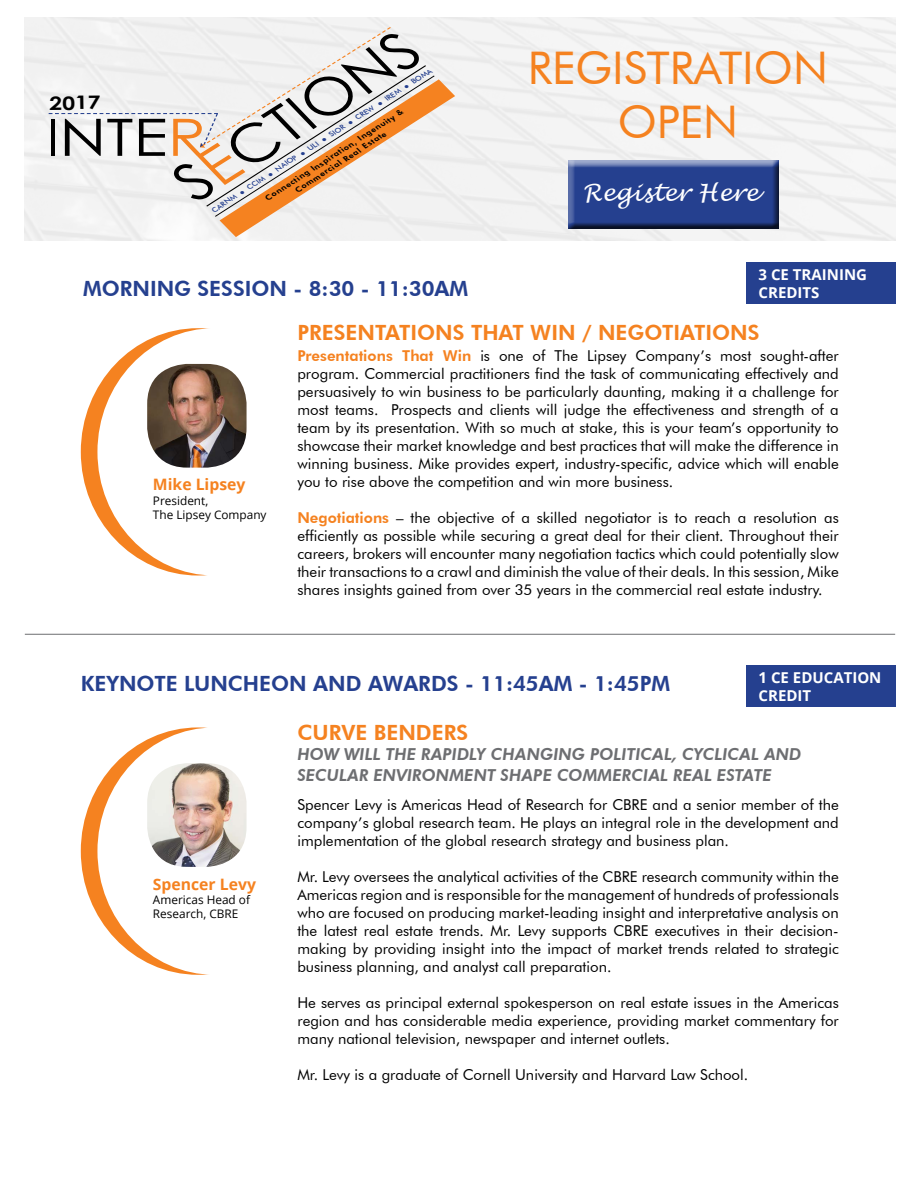
<style>
.page{position:relative;width:918px;height:1188px;background:#fff}
.page>*{position:absolute;margin:0;border:0;box-sizing:border-box;transform-origin:0 0}
.t1{font:italic 55.2px "Century Gothic";color:#000;scale:1.07 1}
.t2{font:51.6px "Century Gothic";color:#000;scale:1.23 1}
.t3{font:45px/54px "Futura BT";color:#f58220;text-align:center}
.t4{font:italic 23.55px "Lucida Handwriting";color:#fff}
.t5{font:800 21px "Futura BT";color:#25408f}
.t6{font:800 21px "Futura BT";color:#f58220}
.t7{font:700 18.6px "Century Gothic";color:#000;scale:1.23 1}
.t8{font:italic 800 16.5px/21px "Futura BT";color:#6d6e71}
.t9{font:700 15.75px "Open Sans";color:#f58220}
.t10{font:15px/18px "Futura BT";color:#000;text-align:justify}
.t11{font:700 15px/18px "Open Sans";color:#fff}
.t12{font:11.85px/14.1px "Open Sans";color:#000}
.t13{font:italic 800 7.8px/9.3px "Futura BT";color:#000;text-align:center;scale:1.07 1}
.t14{font:italic 500 7.2px "Futura BT";color:#25408f;scale:1.07 1}
.s1{color:#f58220}
.s2{font-weight:800;color:#f58220}
</style>
<div class="page">
<div style="left:81px;top:328px;width:234px;height:248px;background:#f58220;border-radius:50%"></div>
<div style="left:97px;top:328px;width:235px;height:248px;background:#fff;border-radius:50%"></div>
<img style="left:147px;top:364px;width:100px;height:104px">
<div style="left:81px;top:727px;width:234px;height:248px;background:#f58220;border-radius:50%"></div>
<div style="left:97px;top:727px;width:235px;height:248px;background:#fff;border-radius:50%"></div>
<img style="left:147px;top:763px;width:100px;height:104px">
<hr style="left:25px;top:634px;width:870px;height:1px;background:#6d6e71">
<div style="left:561px;top:153px;width:224px;height:80px;background:#f4f4f4"></div>
<div style="left:562px;top:156px;width:224px;height:80px;background:#000;opacity:.75"></div>
<div style="left:746px;top:262px;width:149px;height:42px;background:#25408f"></div>
<div style="left:746px;top:665px;width:149px;height:42px;background:#25408f"></div>
<svg style="left:49px;top:26px;width:406px;height:211px"></svg>
<h1 class="t1" style="left:164px;top:153px;width:257px;rotate:-32deg">S<span class="s1">E</span>CTIONS</h1>
<p class="t14" style="left:410px;top:78px;width:23px;rotate:-33deg">BOMA</p>
<p class="t14" style="left:384px;top:95px;width:18px;rotate:-33deg">IREM</p>
<p class="t7" style="left:49px;top:89px;width:43px;rotate:-1deg">2017</p>
<p class="t14" style="left:354px;top:114px;width:21px;rotate:-33deg">CREW</p>
<p class="t13" style="left:264px;top:195px;width:153px;rotate:-33deg">Connecting Inspiration, Ingenuity &amp;<br>Commercial Real Estate</p>
<h2 class="t2" style="left:59px;top:101px;width:121px">NTE<span class="s1">R</span></h2>
<p class="t14" style="left:328px;top:131px;width:18px;rotate:-33deg">SIOR</p>
<p class="t14" style="left:274px;top:166px;width:24px;rotate:-33deg">NAIOP</p>
<p class="t14" style="left:246px;top:184px;width:20px;rotate:-33deg">CCIM</p>
<p class="t14" style="left:211px;top:207px;width:27px;rotate:-33deg">CARNM</p>
<h3 class="t3" style="left:528px;top:40px;width:301px">REGISTRATION<br>OPEN</h3>
<h3 class="t4" style="left:583px;top:178px;width:177px">Register Here</h3>
<p class="t11" style="left:759px;top:265px;width:110px">3 CE TRAINING<br>CREDITS</p>
<h3 class="t5" style="left:83px;top:276px;width:387px">MORNING SESSION - 8:30 - 11:30AM</h3>
<h3 class="t6" style="left:297px;top:320px;width:464px">PRESENTATIONS THAT WIN / NEGOTIATIONS</h3>
<p class="t9" style="left:153px;top:474px;width:94px">Mike Lipsey</p>
<p class="t12" style="left:153px;top:493px;width:115px">President,<br>The Lipsey Company</p>
<p class="t10" style="left:297px;top:346px;width:543px"><span class="s2">Presentations That Win</span> is one of The Lipsey Company’s most sought-after program. Commercial practitioners find the task of communicating effectively and persuasively to win business to be particularly daunting, making it a challenge for most teams. Prospects and clients will judge the effectiveness and strength of a team by its presentation. With so much at stake, this is your team’s opportunity to showcase their market knowledge and best practices that will make the difference in winning business. Mike provides expert, industry-specific, advice which will enable you to rise above the competition and win more business.</p>
<p class="t10" style="left:297px;top:508px;width:543px"><span class="s2">Negotiations</span> – the objective of a skilled negotiator is to reach a resolution as efficiently as possible while securing a great deal for their client. Throughout their careers, brokers will encounter many negotiation tactics which could potentially slow their transactions to a crawl and diminish the value of their deals. In this session, Mike shares insights gained from over 35 years in the commercial real estate industry.</p>
<p class="t11" style="left:759px;top:668px;width:124px">1 CE EDUCATION<br>CREDIT</p>
<h3 class="t5" style="left:81px;top:671px;width:591px">KEYNOTE LUNCHEON AND AWARDS - 11:45AM - 1:45PM</h3>
<h3 class="t6" style="left:297px;top:719px;width:172px">CURVE BENDERS</h3>
<p class="t8" style="left:297px;top:744px;width:506px">HOW WILL THE RAPIDLY CHANGING POLITICAL, CYCLICAL AND<br>SECULAR ENVIRONMENT SHAPE COMMERCIAL REAL ESTATE</p>
<p class="t9" style="left:153px;top:873px;width:105px">Spencer Levy</p>
<p class="t12" style="left:153px;top:892px;width:99px">Americas Head of<br>Research, CBRE</p>
<p class="t10" style="left:297px;top:795px;width:543px">Spencer Levy is Americas Head of Research for CBRE and a senior member of the company’s global research team. He plays an integral role in the development and implementation of the global research strategy and business plan.</p>
<p class="t10" style="left:297px;top:867px;width:543px">Mr. Levy oversees the analytical activities of the CBRE research community within the Americas region and is responsible for the management of hundreds of professionals who are focused on producing market-leading insight and interpretative analysis on the latest real estate trends. Mr. Levy supports CBRE executives in their decision&shy;making by providing insight into the impact of market trends related to strategic business planning, and analyst call preparation.</p>
<p class="t10" style="left:297px;top:993px;width:543px">He serves as principal external spokesperson on real estate issues in the Americas region and has considerable media experience, providing market commentary for many national television, newspaper and internet outlets.</p>
<p class="t10" style="left:297px;top:1065px;width:452px">Mr. Levy is a graduate of Cornell University and Harvard Law School.</p>
</div>
